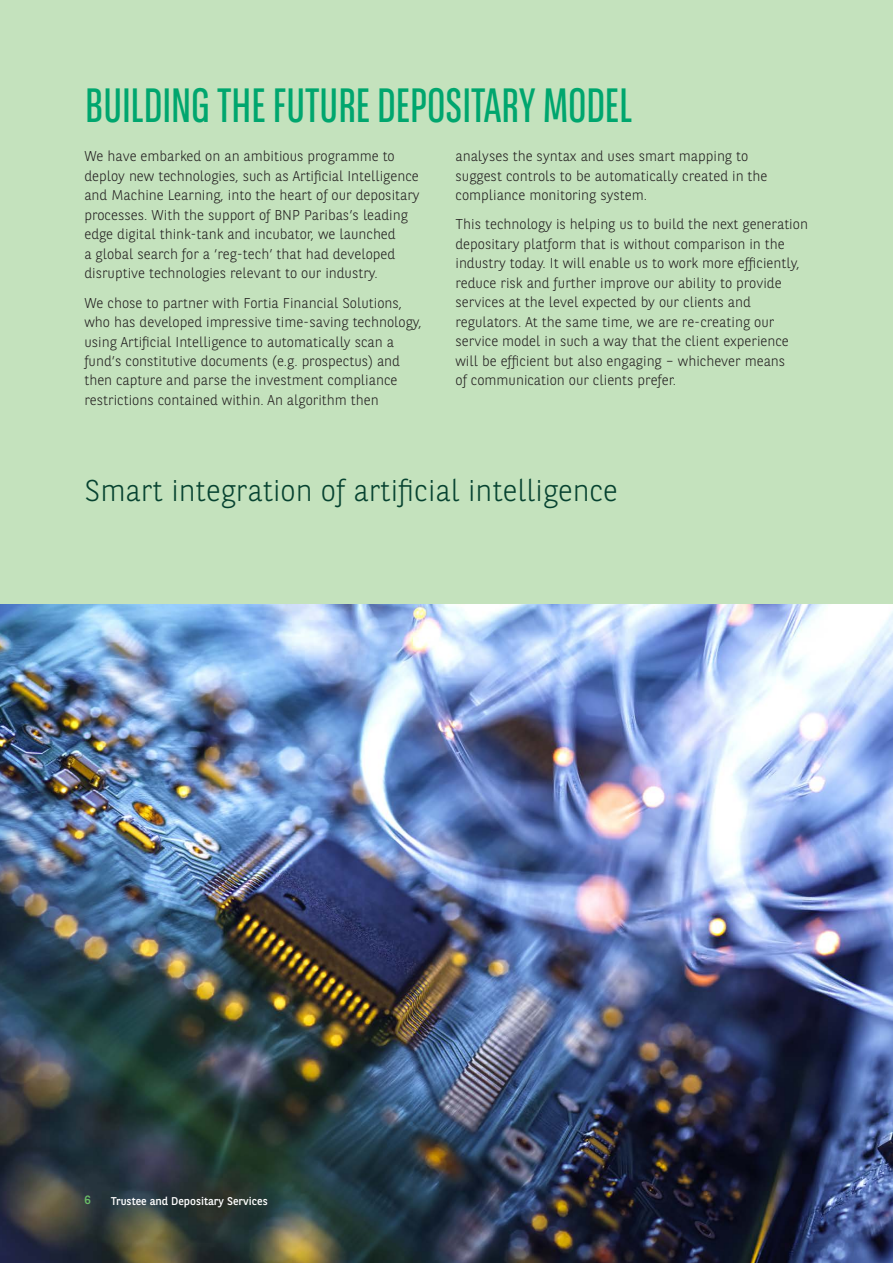
<style>
.page{position:relative;width:893px;height:1263px;background:#fff}
.page>*{position:absolute;margin:0;border:0;box-sizing:border-box;transform-origin:0 0}
.t1{font:48px "BNPP Sans Condensed";color:#00a66e}
.t2{font:300 30px "BNPP Sans";color:#064230}
.t3{font:300 14.25px/19.5px "BNPP Sans";color:#231f20}
.t4{font:12px "BNPP Sans";color:#6bc067}
.t5{font:11.25px "BNPP Sans";color:#fff}
</style>
<div class="page">
<img style="left:0;top:604px;width:893px;height:659px">
<div style="left:0;top:0;width:893px;height:604px;background:#c4e2bd"></div>
<h1 class="t1" style="left:85px;top:80px;width:549px">BUILDING THE FUTURE DEPOSITARY MODEL</h1>
<p class="t3" style="left:84px;top:146px;width:337px">We have embarked on an ambitious programme to deploy new technologies, such as Artificial Intelligence and Machine Learning, into the heart of our depositary processes. With the support of BNP Paribas’s leading edge digital think-tank and incubator, we launched<br>a global search for a ‘reg-tech’ that had developed disruptive technologies relevant to our industry.</p>
<p class="t3" style="left:84px;top:292px;width:339px">We chose to partner with Fortia Financial Solutions, who has developed impressive time-saving technology, using Artificial Intelligence to automatically scan a fund’s constitutive documents (e.g. prospectus) and then capture and parse the investment compliance restrictions contained within. An algorithm then</p>
<p class="t3" style="left:455px;top:146px;width:314px">analyses the syntax and uses smart mapping to suggest controls to be automatically created in the compliance monitoring system.</p>
<p class="t3" style="left:455px;top:214px;width:354px">This technology is helping us to build the next generation depositary platform that is without comparison in the industry today. It will enable us to work more efficiently, reduce risk and further improve our ability to provide services at the level expected by our clients and regulators. At the same time, we are re-creating our service model in such a way that the client experience will be efficient but also engaging – whichever means<br>of communication our clients prefer.</p>
<h2 class="t2" style="left:84px;top:470px;width:535px">Smart integration of artificial intelligence</h2>
<p class="t4" style="left:84px;top:1192px;width:8px">6</p>
<p class="t5" style="left:111px;top:1193px;width:158px">Trustee and Depositary Services</p>
</div>
